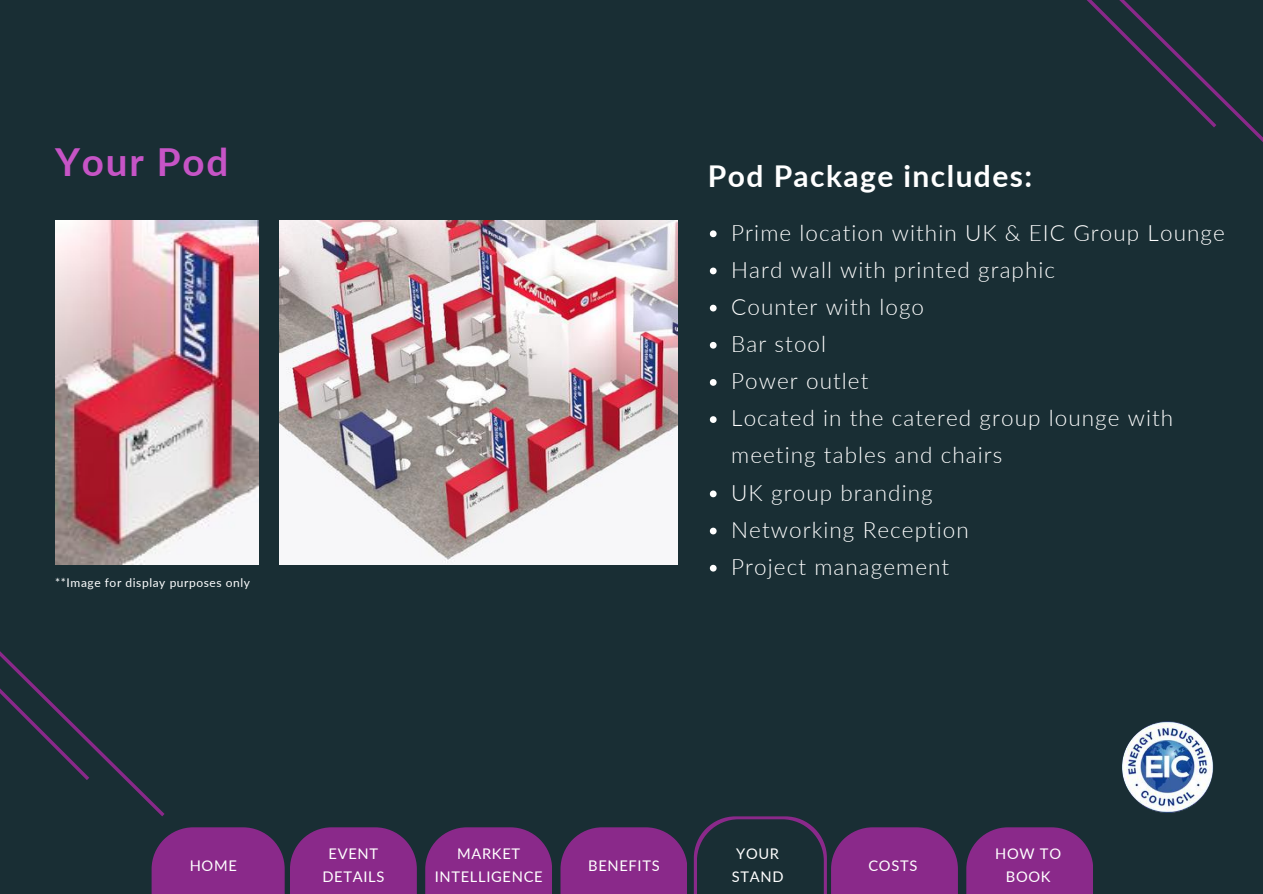
<style>
.page{position:relative;width:1263px;height:894px;background:#fff}
.page>*{position:absolute;margin:0;border:0;box-sizing:border-box;transform-origin:0 0}
.t1{font:700 38.55px "Lato";letter-spacing:.045em;color:#c654c6}
.t2{font:700 30px "Lato";letter-spacing:.045em;color:#fff}
.t3{font:300 22.5px/37.2px "Lato";letter-spacing:.045em;color:#fff}
.t4{font:14.7px/22.5px "Lato";letter-spacing:.045em;color:#fff;text-align:center}
.t5{font:12px "Lato";letter-spacing:.045em;color:#fdfeff}
</style>
<div class="page">
<div style="left:0;top:0;width:1263px;height:893px;background:#192e34"></div>
<div style="left:810px;top:0;width:453px;height:297px;background:#192e34"></div>
<div style="left:764px;top:0;width:456px;height:131px;background:#192e34"></div>
<img style="left:1122px;top:721px;width:91px;height:91px;border-radius:50%">
<svg style="left:694px;top:816px;width:133px;height:77px"></svg>
<div style="left:697px;top:819px;width:127px;height:74px;background:#192e34"></div>
<div style="left:152px;top:827px;width:133px;height:66px;background:#8a298a"></div>
<div style="left:290px;top:827px;width:127px;height:66px;background:#8a298a"></div>
<div style="left:425px;top:827px;width:127px;height:66px;background:#8a298a"></div>
<div style="left:560px;top:827px;width:127px;height:66px;background:#8a298a"></div>
<div style="left:831px;top:827px;width:127px;height:66px;background:#8a298a"></div>
<div style="left:966px;top:827px;width:127px;height:66px;background:#8a298a"></div>
<div style="left:0;top:214px;width:168px;height:605px;background:#192e34"></div>
<div style="left:0;top:328px;width:93px;height:455px;background:#192e34"></div>
<img style="left:55px;top:220px;width:204px;height:344px">
<img style="left:280px;top:220px;width:397px;height:344px">
<svg style="left:710px;top:230px;width:7px;height:7px"></svg>
<svg style="left:710px;top:267px;width:7px;height:7px"></svg>
<svg style="left:710px;top:304px;width:7px;height:7px"></svg>
<svg style="left:710px;top:342px;width:7px;height:6px"></svg>
<svg style="left:710px;top:379px;width:7px;height:6px"></svg>
<svg style="left:710px;top:416px;width:7px;height:7px"></svg>
<svg style="left:710px;top:490px;width:7px;height:7px"></svg>
<svg style="left:710px;top:527px;width:7px;height:7px"></svg>
<svg style="left:710px;top:564px;width:7px;height:7px"></svg>
<h1 class="t1" style="left:55px;top:138px;width:175px">Your Pod</h1>
<p class="t5" style="left:55px;top:575px;width:196px">**Image for display purposes only</p>
<h2 class="t2" style="left:708px;top:157px;width:326px">Pod Package includes:</h2>
<p class="t3" style="left:731px;top:213px;width:495px">Prime location within UK &amp; EIC Group Lounge<br>Hard wall with printed graphic<br>Counter with logo<br>Bar stool<br>Power outlet<br>Located in the catered group lounge with meeting tables and chairs<br>UK group branding<br>Networking Reception<br>Project management</p>
<p class="t4" style="left:190px;top:853px;width:49px">HOME</p>
<p class="t4" style="left:322px;top:842px;width:63px">EVENT<br>DETAILS</p>
<p class="t4" style="left:435px;top:842px;width:109px">MARKET<br>INTELLIGENCE</p>
<p class="t4" style="left:588px;top:853px;width:73px">BENEFITS</p>
<p class="t4" style="left:732px;top:842px;width:53px;text-align:left">YOUR<br>STAND</p>
<p class="t4" style="left:868px;top:853px;width:50px">COSTS</p>
<p class="t4" style="left:995px;top:842px;width:67px">HOW TO<br>BOOK</p>
</div>
